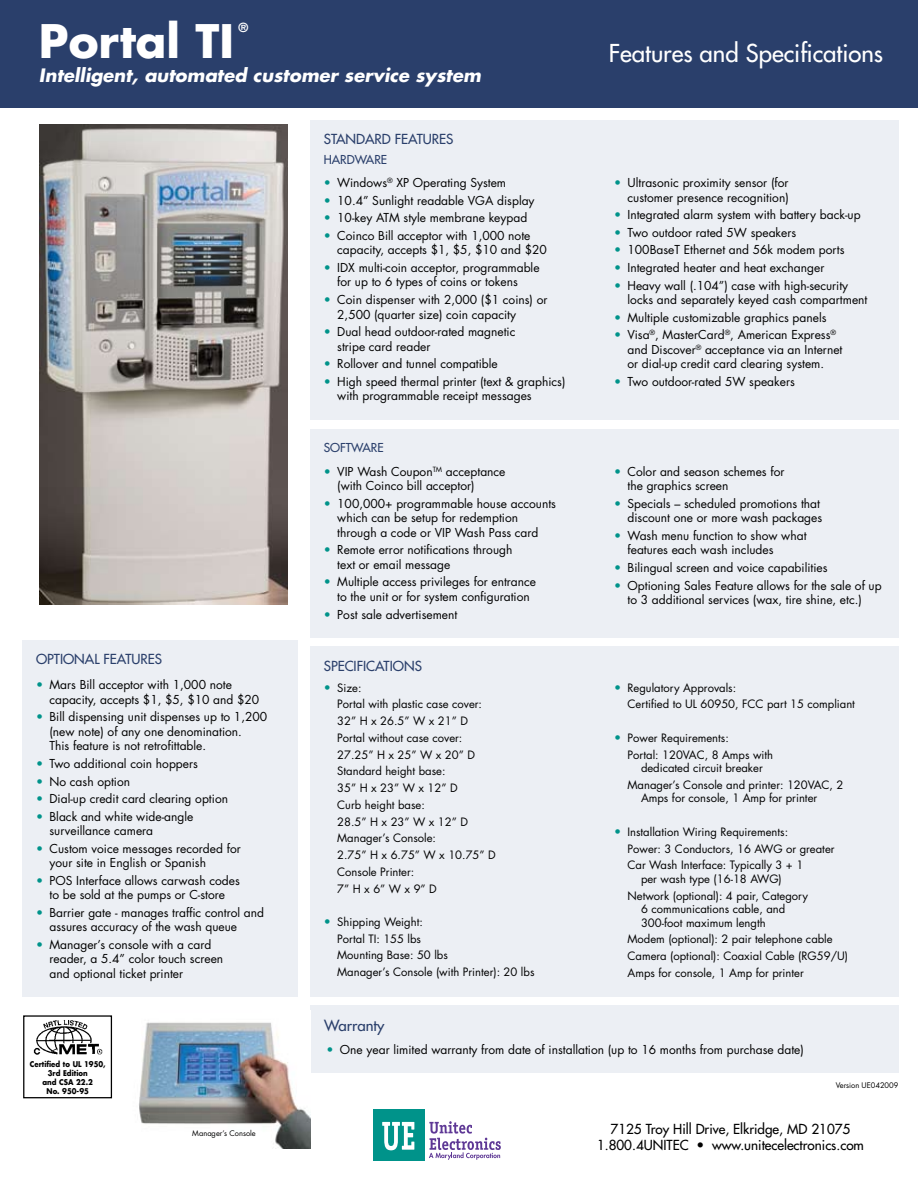
<style>
.page{position:relative;width:918px;height:1188px;background:#fff}
.page>*{position:absolute;margin:0;border:0;box-sizing:border-box;transform-origin:0 0}
.t1{font:700 45px "Futura";color:#fff}
.t2{font:24px "Futura";color:#fff}
.t3{font:italic 700 18px "Futura";color:#fff}
.t4{font:15px "Futura";color:#2a3f6b}
.t5{font:13.5px/16.2px "Futura";color:#000;text-align:center}
.t6{font:13.5px "Futura";color:#2a3f6b}
.t7{font:700 12.3px "Futura";color:#fff}
.t8{font:12px/17.7px "Futura";color:#000}
.t9{font:12px/17.7px "Futura";color:#00938a;text-align:justify}
.t10{font:11.25px/16.8px "Futura";color:#000}
.t11{font:700 7.8px/8.9px "Futura";color:#000;text-align:center;scale:.9 1}
.t12{font:7.5px "Futura";color:#000}
.s1{color:#2a3f6b}
.s2{color:#00938a}
</style>
<div class="page">
<div style="left:0;top:0;width:918px;height:108px;background:#2a3f6b"></div>
<div style="left:373px;top:1110px;width:52px;height:51px;background:#00938a"></div>
<svg style="left:382px;top:1122px;width:32px;height:28px"></svg>
<svg style="left:429px;top:1121px;width:72px;height:39px"></svg>
<div style="left:310px;top:120px;width:588px;height:299px;background:#eceff4"></div>
<div style="left:310px;top:429px;width:588px;height:209px;background:#eceff4"></div>
<div style="left:22px;top:640px;width:276px;height:356px;background:#eceff4"></div>
<div style="left:310px;top:646px;width:588px;height:351px;background:#eceff4"></div>
<img style="left:39px;top:125px;width:249px;height:479px">
<div style="left:311px;top:1005px;width:588px;height:67px;background:#eceff4"></div>
<img style="left:139px;top:1022px;width:171px;height:127px">
<div style="left:23px;top:1015px;width:89px;height:83px;border:1px solid #000"></div>
<img style="left:33px;top:1020px;width:70px;height:35px">
<h1 class="t1" style="left:39px;top:11px;width:197px">Portal TI</h1>
<p class="t7" style="left:239px;top:19px;width:11px">®</p>
<h3 class="t3" style="left:39px;top:63px;width:443px">Intelligent, automated customer service system</h3>
<p class="t6" style="left:324px;top:131px;width:131px">STANDARD FEATURES</p>
<p class="t8" style="left:337px;top:148px;width:170px;line-height:23.5px;text-indent:-14px"><span class="s1">HARDWARE<br></span>Windows<sup>®</sup> XP Operating System</p>
<p class="t8" style="left:337px;top:192px;width:199px">10.4” Sunlight readable VGA display<br>10-key ATM style membrane keypad<br>Coinco Bill acceptor with 1,000 note</p>
<p class="t8" style="left:337px;top:241px;width:211px">capacity, accepts $1, $5, $10 and $20<br>IDX multi-coin acceptor, programmable</p>
<p class="t8" style="left:337px;top:273px;width:212px">for up to 6 types of coins or tokens<br>Coin dispenser with 2,000 ($1 coins) or</p>
<p class="t8" style="left:337px;top:305px;width:180px">2,500 (quarter size) coin capacity<br>Dual head outdoor-rated magnetic</p>
<p class="t8" style="left:337px;top:337px;width:230px">stripe card reader<br>Rollover and tunnel compatible<br>High speed thermal printer (text &amp; graphics)</p>
<p class="t8" style="left:337px;top:387px;width:196px">with programmable receipt messages</p>
<p class="t9" style="left:324px;top:174px;width:9px">• • • •</p>
<p class="t9" style="left:324px;top:259px;width:9px">•</p>
<p class="t9" style="left:324px;top:291px;width:9px">•</p>
<p class="t9" style="left:324px;top:323px;width:9px">•</p>
<p class="t9" style="left:324px;top:355px;width:9px">• •</p>
<p class="t6" style="left:36px;top:651px;width:128px">OPTIONAL FEATURES</p>
<p class="t8" style="left:50px;top:678px;width:211px;line-height:14.4px">Mars Bill acceptor with 1,000 note capacity, accepts $1, $5, $10 and $20</p>
<p class="t8" style="left:50px;top:710px;width:219px;line-height:14.4px">Bill dispensing unit dispenses up to 1,200 (new note) of any one denomination.<br>This feature is not retrofittable.</p>
<p class="t8" style="left:50px;top:755px;width:180px">Two additional coin hoppers<br>No cash option<br>Dial-up credit card clearing option<br>Black and white wide-angle</p>
<p class="t8" style="left:50px;top:822px;width:193px">surveillance camera<br>Custom voice messages recorded for</p>
<p class="t8" style="left:50px;top:854px;width:192px">your site in English or Spanish<br>POS Interface allows carwash codes</p>
<p class="t8" style="left:50px;top:886px;width:216px">to be sold at the pumps or C-store<br>Barrier gate - manages traffic control and</p>
<p class="t8" style="left:50px;top:918px;width:189px">assures accuracy of the wash queue<br>Manager’s console with a card</p>
<p class="t8" style="left:50px;top:952px;width:175px;line-height:14.4px">reader, a 5.4” color touch screen and optional ticket printer</p>
<p class="t9" style="left:36px;top:676px;width:9px">•</p>
<p class="t9" style="left:36px;top:708px;width:9px">•</p>
<p class="t9" style="left:36px;top:755px;width:9px">• • • •</p>
<p class="t9" style="left:36px;top:840px;width:9px">•</p>
<p class="t9" style="left:36px;top:872px;width:9px">•</p>
<p class="t9" style="left:36px;top:904px;width:9px">•</p>
<p class="t9" style="left:36px;top:936px;width:9px">•</p>
<p class="t8" style="left:337px;top:436px;width:170px;line-height:23.5px;text-indent:-14px"><span class="s1">SOFTWARE<br></span>VIP Wash Coupon<sup>TM</sup> acceptance</p>
<p class="t8" style="left:337px;top:477px;width:220px">(with Coinco bill acceptor)<br>100,000+ programmable house accounts</p>
<p class="t8" style="left:337px;top:511px;width:203px;line-height:14.4px">which can be setup for redemption through a code or VIP Wash Pass card</p>
<p class="t8" style="left:337px;top:543px;width:177px;line-height:14.4px">Remote error notifications through text or email message</p>
<p class="t8" style="left:337px;top:575px;width:200px;line-height:14.4px">Multiple access privileges for entrance to the unit or for system configuration</p>
<p class="t8" style="left:337px;top:605px;width:122px">Post sale advertisement</p>
<p class="t9" style="left:324px;top:463px;width:9px">•</p>
<p class="t9" style="left:324px;top:495px;width:9px">•</p>
<p class="t9" style="left:324px;top:541px;width:9px">•</p>
<p class="t9" style="left:324px;top:573px;width:9px">•</p>
<p class="t9" style="left:324px;top:605px;width:9px">•</p>
<p class="t6" style="left:324px;top:657px;width:100px">SPECIFICATIONS</p>
<p class="t10" style="left:337px;top:679px;width:160px">Size:<br>Portal with plastic case cover:<br>32” H x 26.5” W x 21” D<br>Portal without case cover:<br>27.25” H x 25” W x 20” D<br>Standard height base:<br>35” H x 23” W x 12” D<br>Curb height base:<br>28.5” H x 23” W x 12” D<br>Manager’s Console:<br>2.75” H x 6.75” W x 10.75” D<br>Console Printer:<br>7” H x 6” W x 9” D</p>
<p class="t10" style="left:337px;top:914px;width:199px">Shipping Weight:<br>Portal TI: 155 lbs<br>Mounting Base: 50 lbs<br>Manager’s Console (with Printer): 20 lbs</p>
<p class="t9" style="left:324px;top:679px;width:9px">•</p>
<p class="t9" style="left:324px;top:913px;width:9px">•</p>
<h2 class="t2" style="left:609px;top:38px;width:276px">Features and Specifications</h2>
<p class="t8" style="left:628px;top:176px;width:163px;line-height:14.4px">Ultrasonic proximity sensor (for customer presence recognition)</p>
<p class="t8" style="left:628px;top:206px;width:235px">Integrated alarm system with battery back-up Two outdoor rated 5W speakers<br>100BaseT Ethernet and 56k modem ports Integrated heater and heat exchanger Heavy wall (.104”) case with high-security</p>
<p class="t8" style="left:628px;top:291px;width:241px">locks and separately keyed cash compartment<br>Multiple customizable graphics panels<br>Visa<sup>®</sup>, MasterCard<sup>®</sup>, American Express<sup>®</sup></p>
<p class="t8" style="left:628px;top:342px;width:216px;line-height:14.4px">and Discover<sup>®</sup> acceptance via an Internet or dial-up credit card clearing system.</p>
<p class="t8" style="left:628px;top:373px;width:169px">Two outdoor-rated 5W speakers</p>
<p class="t9" style="left:614px;top:174px;width:9px">•</p>
<p class="t9" style="left:614px;top:206px;width:9px">• • • • •</p>
<p class="t9" style="left:614px;top:309px;width:9px">• •</p>
<p class="t9" style="left:614px;top:373px;width:9px">•</p>
<p class="t8" style="left:628px;top:464px;width:158px;line-height:14.4px">Color and season schemes for the graphics screen</p>
<p class="t8" style="left:628px;top:497px;width:196px;line-height:14.4px">Specials – scheduled promotions that discount one or more wash packages</p>
<p class="t8" style="left:628px;top:529px;width:181px;line-height:14.4px">Wash menu function to show what features each wash includes</p>
<p class="t8" style="left:628px;top:559px;width:256px">Bilingual screen and voice capabilities<br>Optioning Sales Feature allows for the sale of up</p>
<p class="t8" style="left:628px;top:591px;width:236px">to 3 additional services (wax, tire shine, etc.)</p>
<p class="t9" style="left:614px;top:463px;width:9px">•</p>
<p class="t9" style="left:614px;top:495px;width:9px">•</p>
<p class="t9" style="left:614px;top:527px;width:9px">•</p>
<p class="t9" style="left:614px;top:559px;width:9px">• •</p>
<p class="t10" style="left:628px;top:679px;width:229px">Regulatory Approvals:<br>Certified to UL 60950, FCC part 15 compliant</p>
<p class="t10" style="left:628px;top:729px;width:147px">Power Requirements:<br>Portal: 120VAC, 8 Amps with</p>
<p class="t10" style="left:628px;top:760px;width:218px;text-indent:14px">dedicated circuit breaker<br>Manager’s Console and printer: 120VAC, 2</p>
<p class="t10" style="left:641px;top:790px;width:178px">Amps for console, 1 Amp for printer</p>
<p class="t10" style="left:628px;top:823px;width:209px">Installation Wiring Requirements:<br>Power: 3 Conductors, 16 AWG or greater<br>Car Wash Interface: Typically 3 + 1</p>
<p class="t10" style="left:628px;top:870px;width:182px;text-indent:14px">per wash type (16-18 AWG)<br>Network (optional): 4 pair, Category</p>
<p class="t10" style="left:641px;top:902px;width:146px;line-height:13.5px">6 communications cable, and<br>300-foot maximum length</p>
<p class="t10" style="left:628px;top:931px;width:222px">Modem (optional): 2 pair telephone cable<br>Camera (optional): Coaxial Cable (RG59/U)<br>Amps for console, 1 Amp for printer</p>
<p class="t9" style="left:614px;top:679px;width:9px">•</p>
<p class="t9" style="left:614px;top:729px;width:9px">•</p>
<p class="t9" style="left:614px;top:823px;width:9px">•</p>
<p class="t11" style="left:30px;top:1060px;width:86px">Certified to UL 1950,<br>3rd Edition<br>and CSA 22.2<br>No. 950-95</p>
<p class="t12" style="left:192px;top:1128px;width:65px">Manager’s Console</p>
<p class="t4" style="left:324px;top:1016px;width:62px">Warranty</p>
<p class="t8" style="left:326px;top:1040px;width:479px"><span class="s2">•</span> One year limited warranty from date of installation (up to 16 months from purchase date)</p>
<p class="t12" style="left:836px;top:1080px;width:64px">Version UE042009</p>
<p class="t5" style="left:597px;top:1121px;width:268px">7125 Troy Hill Drive, Elkridge, MD 21075<br>1.800.4UNITEC • www.unitecelectronics.com</p>
</div>
